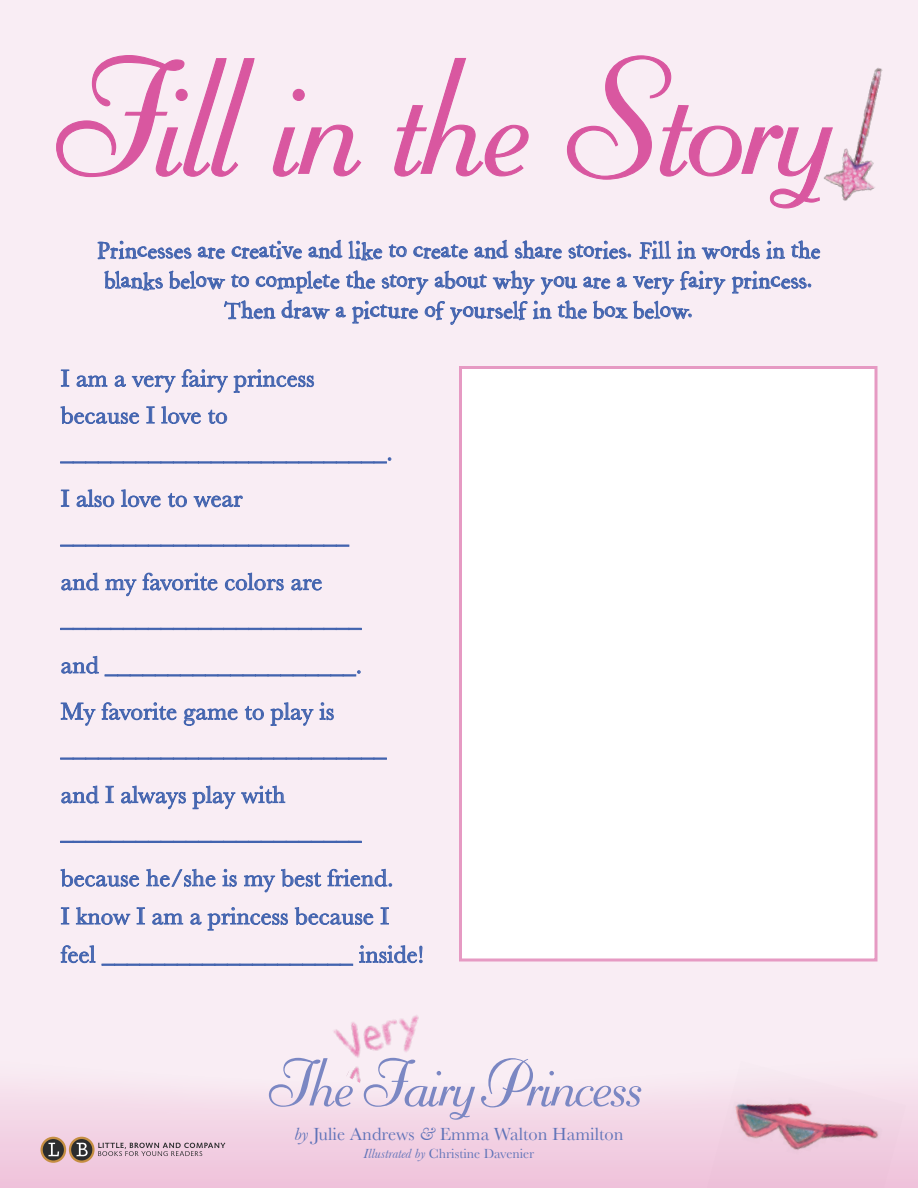
<style>
.page{position:relative;width:918px;height:1188px;background:#f9edf4}
.page>*{position:absolute;margin:0;border:0;box-sizing:border-box;transform-origin:0 0}
.t1{font:162.6px "Mayfair";letter-spacing:.01em;color:#d957a0}
.t2{font:67.05px "Mayfair";color:#7b87c3}
.t3{font:25.5px/30px "P22 Garamouche";letter-spacing:-.01em;color:#4364af;text-align:center}
.t4{font:24.6px/36.9px "Baskerville";letter-spacing:.01em;color:#4364af}
.t5{font:18.45px "Baskerville";color:#5f73b8}
.t6{font:13.8px "Baskerville";color:#5f73b8}
.s1{color:#f9edf4}
.s2{font-size:65.85px}
.s3{font-style:italic}
</style>
<div class="page">
<svg style="left:14px;top:1087px;width:904px;height:101px"></svg>
<svg style="left:41px;top:1137px;width:184px;height:26px;background:#c5a8b1"></svg>
<img style="left:333px;top:1015px;width:86px;height:43px">
<img style="left:346px;top:1066px;width:15px;height:17px">
<svg style="left:61px;top:370px;width:8px;height:17px"></svg>
<svg style="left:77px;top:376px;width:30px;height:11px"></svg>
<svg style="left:115px;top:376px;width:11px;height:11px"></svg>
<svg style="left:132px;top:376px;width:43px;height:17px"></svg>
<svg style="left:182px;top:369px;width:46px;height:24px"></svg>
<svg style="left:234px;top:369px;width:80px;height:24px"></svg>
<svg style="left:61px;top:406px;width:78px;height:18px"></svg>
<svg style="left:146px;top:406px;width:9px;height:17px"></svg>
<svg style="left:161px;top:406px;width:40px;height:18px"></svg>
<svg style="left:208px;top:410px;width:19px;height:14px"></svg>
<svg style="left:60px;top:462px;width:239px;height:1px"></svg>
<svg style="left:299px;top:457px;width:92px;height:6px"></svg>
<svg style="left:61px;top:490px;width:8px;height:17px"></svg>
<svg style="left:77px;top:489px;width:37px;height:18px"></svg>
<svg style="left:121px;top:489px;width:40px;height:18px"></svg>
<svg style="left:168px;top:493px;width:19px;height:14px"></svg>
<svg style="left:194px;top:496px;width:49px;height:11px"></svg>
<svg style="left:60px;top:545px;width:239px;height:1px"></svg>
<svg style="left:299px;top:545px;width:50px;height:1px"></svg>
<svg style="left:61px;top:573px;width:38px;height:17px"></svg>
<svg style="left:105px;top:579px;width:31px;height:17px"></svg>
<svg style="left:143px;top:573px;width:74px;height:18px"></svg>
<svg style="left:225px;top:573px;width:59px;height:17px"></svg>
<svg style="left:291px;top:579px;width:31px;height:11px"></svg>
<svg style="left:60px;top:628px;width:239px;height:2px"></svg>
<svg style="left:299px;top:628px;width:63px;height:2px"></svg>
<svg style="left:61px;top:656px;width:38px;height:18px"></svg>
<svg style="left:105px;top:670px;width:256px;height:6px"></svg>
<svg style="left:61px;top:703px;width:34px;height:23px"></svg>
<svg style="left:102px;top:702px;width:75px;height:18px"></svg>
<svg style="left:184px;top:709px;width:54px;height:17px"></svg>
<svg style="left:245px;top:706px;width:19px;height:14px"></svg>
<svg style="left:271px;top:702px;width:42px;height:24px"></svg>
<svg style="left:320px;top:702px;width:14px;height:18px"></svg>
<svg style="left:60px;top:758px;width:239px;height:1px"></svg>
<svg style="left:299px;top:758px;width:88px;height:1px"></svg>
<svg style="left:61px;top:786px;width:38px;height:17px"></svg>
<svg style="left:106px;top:786px;width:8px;height:17px"></svg>
<svg style="left:121px;top:786px;width:65px;height:23px"></svg>
<svg style="left:193px;top:786px;width:42px;height:23px"></svg>
<svg style="left:241px;top:786px;width:44px;height:17px"></svg>
<svg style="left:60px;top:841px;width:239px;height:2px"></svg>
<svg style="left:299px;top:841px;width:63px;height:2px"></svg>
<svg style="left:61px;top:869px;width:78px;height:18px"></svg>
<svg style="left:146px;top:869px;width:70px;height:18px"></svg>
<svg style="left:223px;top:869px;width:14px;height:18px"></svg>
<svg style="left:244px;top:875px;width:31px;height:17px"></svg>
<svg style="left:281px;top:869px;width:40px;height:18px"></svg>
<svg style="left:327px;top:869px;width:65px;height:18px"></svg>
<svg style="left:61px;top:907px;width:8px;height:17px"></svg>
<svg style="left:76px;top:907px;width:54px;height:18px"></svg>
<svg style="left:137px;top:907px;width:8px;height:17px"></svg>
<svg style="left:152px;top:913px;width:31px;height:12px"></svg>
<svg style="left:190px;top:913px;width:11px;height:12px"></svg>
<svg style="left:208px;top:907px;width:80px;height:23px"></svg>
<svg style="left:295px;top:907px;width:78px;height:18px"></svg>
<svg style="left:381px;top:907px;width:8px;height:17px"></svg>
<svg style="left:61px;top:945px;width:35px;height:18px"></svg>
<svg style="left:102px;top:964px;width:251px;height:2px"></svg>
<svg style="left:359px;top:945px;width:64px;height:18px"></svg>
<svg style="left:56px;top:55px;width:199px;height:123px"></svg>
<svg style="left:272px;top:88px;width:90px;height:89px"></svg>
<svg style="left:394px;top:58px;width:135px;height:119px"></svg>
<svg style="left:566px;top:55px;width:236px;height:154px"></svg>
<img style="left:802px;top:68px;width:81px;height:135px">
<div style="left:459px;top:366px;width:419px;height:595px;background:#fff;border:3px solid #e69ac3"></div>
<svg style="left:98px;top:241px;width:93px;height:19px"></svg>
<svg style="left:198px;top:247px;width:27px;height:13px"></svg>
<svg style="left:232px;top:241px;width:70px;height:19px"></svg>
<svg style="left:309px;top:240px;width:33px;height:20px"></svg>
<svg style="left:349px;top:241px;width:33px;height:20px"></svg>
<svg style="left:389px;top:244px;width:18px;height:13px"></svg>
<svg style="left:413px;top:244px;width:55px;height:16px"></svg>
<svg style="left:475px;top:240px;width:33px;height:20px"></svg>
<svg style="left:515px;top:241px;width:47px;height:19px"></svg>
<svg style="left:569px;top:241px;width:62px;height:19px"></svg>
<svg style="left:640px;top:241px;width:31px;height:18px"></svg>
<svg style="left:677px;top:241px;width:19px;height:18px"></svg>
<svg style="left:702px;top:240px;width:58px;height:20px"></svg>
<svg style="left:766px;top:241px;width:19px;height:18px"></svg>
<svg style="left:791px;top:241px;width:29px;height:18px"></svg>
<svg style="left:104px;top:271px;width:59px;height:20px"></svg>
<svg style="left:169px;top:271px;width:56px;height:18px"></svg>
<svg style="left:231px;top:274px;width:18px;height:13px"></svg>
<svg style="left:256px;top:271px;width:83px;height:23px"></svg>
<svg style="left:346px;top:271px;width:29px;height:18px"></svg>
<svg style="left:382px;top:274px;width:46px;height:21px"></svg>
<svg style="left:435px;top:271px;width:52px;height:18px"></svg>
<svg style="left:493px;top:271px;width:42px;height:24px"></svg>
<svg style="left:541px;top:276px;width:36px;height:19px"></svg>
<svg style="left:583px;top:277px;width:27px;height:13px"></svg>
<svg style="left:617px;top:277px;width:10px;height:10px"></svg>
<svg style="left:633px;top:276px;width:41px;height:19px"></svg>
<svg style="left:680px;top:271px;width:45px;height:24px"></svg>
<svg style="left:732px;top:271px;width:79px;height:23px"></svg>
<svg style="left:224px;top:301px;width:51px;height:18px"></svg>
<svg style="left:282px;top:300px;width:48px;height:20px"></svg>
<svg style="left:336px;top:307px;width:10px;height:10px"></svg>
<svg style="left:352px;top:301px;width:66px;height:23px"></svg>
<svg style="left:425px;top:301px;width:127px;height:24px"></svg>
<svg style="left:558px;top:301px;width:29px;height:18px"></svg>
<svg style="left:593px;top:301px;width:99px;height:18px"></svg>
<img style="left:707px;top:1085px;width:199px;height:103px">
<p class="t1" style="left:53px;top:17px;width:806px">Fill in the Story<span class="s1">!</span></p>
<p class="t3" style="left:97px;top:234px;width:725px">Princesses are creative and like to create and share stories. Fill in words in the blanks below to complete the story about why you are a very fairy princess.<br>Then draw a picture of yourself in the box below.</p>
<p class="t4" style="left:61px;top:360px;width:333px">I am a very fairy princess because I love to __________________________.</p>
<p class="t4" style="left:61px;top:480px;width:289px">I also love to wear _______________________</p>
<p class="t4" style="left:61px;top:563px;width:302px">and my favorite colors are ________________________</p>
<p class="t4" style="left:61px;top:642px;width:303px;line-height:46.3px">and ____________________.<br>My favorite game to play is</p>
<p class="t4" style="left:61px;top:725px;width:327px;line-height:46.3px">__________________________ and I always play with</p>
<p class="t4" style="left:61px;top:808px;width:334px;line-height:46.3px">________________________ because he/she is my best friend.</p>
<p class="t4" style="left:61px;top:897px;width:365px;line-height:38.2px">I know I am a princess because I feel ____________________ inside!</p>
<p class="t2" style="left:267px;top:1041px;width:377px"><span class="s2">T</span>he<span class="s2">F</span>airy<span class="s2">P</span>rincess</p>
<p class="t5" style="left:294px;top:1123px;width:331px"><span class="s3">by</span> Julie Andrews <span class="s3">&amp;</span> Emma Walton Hamilton</p>
<p class="t6" style="left:363px;top:1145px;width:172px"><span class="s3">Illustrated by</span> Christine Davenier</p>
</div>
